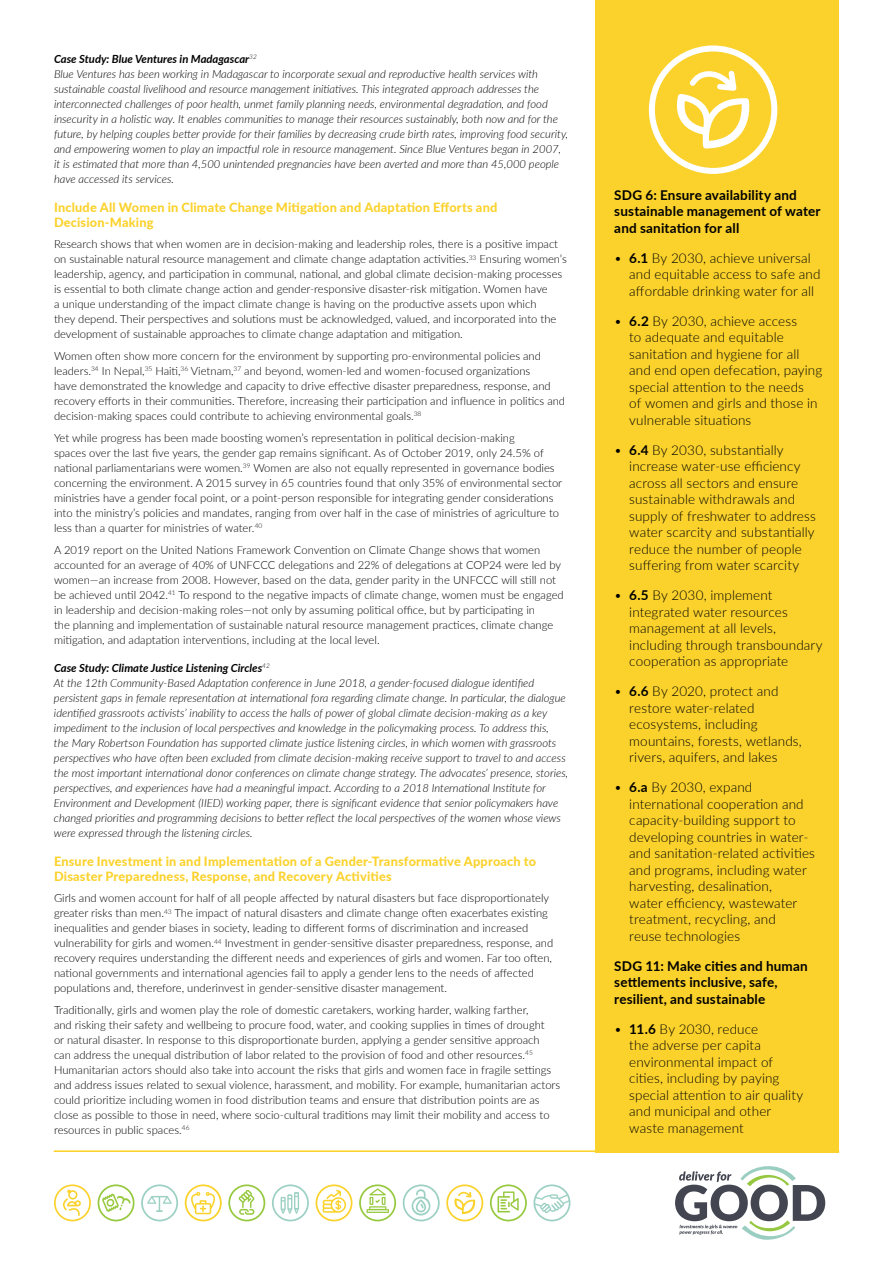
<style>
.page{position:relative;width:893px;height:1263px;background:#fff}
.page>*{position:absolute;margin:0;border:0;box-sizing:border-box;transform-origin:0 0}
.t1{font:300 13.5px/16.5px "Lato";letter-spacing:.01em;color:#000}
.t2{font:700 13.5px/16.5px "Lato";letter-spacing:.01em;color:#000}
.t3{font:800 12.75px/15px "Lato";letter-spacing:.015em;color:#fbd22c}
.t4{font:300 11.25px/15px "Lato";color:#000}
.t5{font:italic 300 11.25px/15px "Lato";color:#000}
.s1{font-weight:700}
</style>
<div class="page">
<hr style="left:54px;top:1150px;width:785px;height:2px;background:#fbd22c">
<div style="left:595px;top:0;width:244px;height:1152px;background:#fbd22c"></div>
<svg style="left:141px;top:1184px;width:37px;height:37px"></svg>
<svg style="left:98px;top:1184px;width:37px;height:37px"></svg>
<svg style="left:228px;top:1184px;width:37px;height:37px"></svg>
<svg style="left:359px;top:1184px;width:37px;height:37px"></svg>
<svg style="left:54px;top:1184px;width:37px;height:37px"></svg>
<svg style="left:490px;top:1184px;width:37px;height:37px"></svg>
<svg style="left:533px;top:1184px;width:37px;height:37px"></svg>
<svg style="left:272px;top:1184px;width:37px;height:37px"></svg>
<svg style="left:403px;top:1184px;width:37px;height:37px"></svg>
<svg style="left:446px;top:1184px;width:37px;height:37px"></svg>
<svg style="left:185px;top:1184px;width:37px;height:37px"></svg>
<svg style="left:316px;top:1184px;width:36px;height:37px"></svg>
<svg style="left:675px;top:1166px;width:150px;height:74px"></svg>
<svg style="left:649px;top:45px;width:128px;height:129px"></svg>
<p class="t5" style="left:54px;top:51px;width:516px"><span class="s1">Case Study: Blue Ventures in Madagascar</span><sup>32<br></sup>Blue Ventures has been working in Madagascar to incorporate sexual and reproductive health services with sustainable coastal livelihood and resource management initiatives. This integrated approach addresses the interconnected challenges of poor health, unmet family planning needs, environmental degradation, and food insecurity in a holistic way. It enables communities to manage their resources sustainably, both now and for the future, by helping couples better provide for their families by decreasing crude birth rates, improving food security, and empowering women to play an impactful role in resource management. Since Blue Ventures began in 2007, it is estimated that more than 4,500 unintended pregnancies have been averted and more than 45,000 people have accessed its services.</p>
<p class="t3" style="left:54px;top:199px;width:445px">Include All Women in Climate Change Mitigation and Adaptation Efforts and<br>Decision-Making</p>
<p class="t4" style="left:54px;top:236px;width:514px">Research shows that when women are in decision-making and leadership roles, there is a positive impact on sustainable natural resource management and climate change adaptation activities.<sup>33</sup> Ensuring women’s leadership, agency, and participation in communal, national, and global climate decision-making processes is essential to both climate change action and gender-responsive disaster-risk mitigation. Women have<br>a unique understanding of the impact climate change is having on the productive assets upon which<br>they depend. Their perspectives and solutions must be acknowledged, valued, and incorporated into the development of sustainable approaches to climate change adaptation and mitigation.</p>
<p class="t4" style="left:54px;top:348px;width:513px">Women often show more concern for the environment by supporting pro-environmental policies and leaders.<sup>34</sup> In Nepal,<sup>35</sup> Haiti,<sup>36</sup> Vietnam,<sup>37</sup> and beyond, women-led and women-focused organizations<br>have demonstrated the knowledge and capacity to drive effective disaster preparedness, response, and recovery efforts in their communities. Therefore, increasing their participation and influence in politics and decision-making spaces could contribute to achieving environmental goals.<sup>38</sup></p>
<p class="t4" style="left:54px;top:430px;width:510px">Yet while progress has been made boosting women’s representation in political decision-making<br>spaces over the last five years, the gender gap remains significant. As of October 2019, only 24.5% of national parliamentarians were women.<sup>39</sup> Women are also not equally represented in governance bodies concerning the environment. A 2015 survey in 65 countries found that only 35% of environmental sector ministries have a gender focal point, or a point-person responsible for integrating gender considerations into the ministry’s policies and mandates, ranging from over half in the case of ministries of agriculture to less than a quarter for ministries of water.<sup>40</sup></p>
<p class="t4" style="left:54px;top:542px;width:511px">A 2019 report on the United Nations Framework Convention on Climate Change shows that women accounted for an average of 40% of UNFCCC delegations and 22% of delegations at COP24 were led by women—an increase from 2008. However, based on the data, gender parity in the UNFCCC will still not be achieved until 2042.<sup>41</sup> To respond to the negative impacts of climate change, women must be engaged in leadership and decision-making roles—not only by assuming political office, but by participating in<br>the planning and implementation of sustainable natural resource management practices, climate change mitigation, and adaptation interventions, including at the local level.</p>
<p class="t5" style="left:54px;top:660px;width:516px"><span class="s1">Case Study: Climate Justice Listening Circles</span><sup>42<br></sup>At the 12th Community-Based Adaptation conference in June 2018, a gender-focused dialogue identified persistent gaps in female representation at international fora regarding climate change. In particular, the dialogue identified grassroots activists’ inability to access the halls of power of global climate decision-making as a key impediment to the inclusion of local perspectives and knowledge in the policymaking process. To address this,<br>the Mary Robertson Foundation has supported climate justice listening circles, in which women with grassroots perspectives who have often been excluded from climate decision-making receive support to travel to and access the most important international donor conferences on climate change strategy. The advocates’ presence, stories, perspectives, and experiences have had a meaningful impact. According to a 2018 International Institute for Environment and Development (IIED) working paper, there is significant evidence that senior policymakers have changed priorities and programming decisions to better reflect the local perspectives of the women whose views were expressed through the listening circles.</p>
<p class="t3" style="left:54px;top:853px;width:483px">Ensure Investment in and Implementation of a Gender-Transformative Approach to<br>Disaster Preparedness, Response, and Recovery Activities</p>
<p class="t4" style="left:54px;top:890px;width:501px">Girls and women account for half of all people affected by natural disasters but face disproportionately greater risks than men.<sup>43</sup> The impact of natural disasters and climate change often exacerbates existing inequalities and gender biases in society, leading to different forms of discrimination and increased vulnerability for girls and women.<sup>44</sup> Investment in gender-sensitive disaster preparedness, response, and recovery requires understanding the different needs and experiences of girls and women. Far too often, national governments and international agencies fail to apply a gender lens to the needs of affected populations and, therefore, underinvest in gender-sensitive disaster management.</p>
<p class="t4" style="left:54px;top:1002px;width:508px">Traditionally, girls and women play the role of domestic caretakers, working harder, walking farther,<br>and risking their safety and wellbeing to procure food, water, and cooking supplies in times of drought<br>or natural disaster. In response to this disproportionate burden, applying a gender sensitive approach<br>can address the unequal distribution of labor related to the provision of food and other resources.<sup>45<br></sup>Humanitarian actors should also take into account the risks that girls and women face in fragile settings and address issues related to sexual violence, harassment, and mobility. For example, humanitarian actors could prioritize including women in food distribution teams and ensure that distribution points are as close as possible to those in need, where socio-cultural traditions may limit their mobility and access to resources in public spaces.<sup>46</sup></p>
<p class="t2" style="left:614px;top:186px;width:208px">SDG 6: Ensure availability and sustainable management of water and sanitation for all</p>
<p class="t1" style="left:629px;top:249px;width:193px;text-indent:-15px">• <span class="s1">6.1</span> By 2030, achieve universal and equitable access to safe and affordable drinking water for all</p>
<p class="t1" style="left:629px;top:312px;width:194px;text-indent:-15px">• <span class="s1">6.2</span> By 2030, achieve access<br>to adequate and equitable sanitation and hygiene for all and end open defecation, paying special attention to the needs<br>of women and girls and those in vulnerable situations</p>
<p class="t1" style="left:629px;top:441px;width:188px;text-indent:-15px">• <span class="s1">6.4</span> By 2030, substantially increase water-use efficiency across all sectors and ensure sustainable withdrawals and supply of freshwater to address water scarcity and substantially reduce the number of people suffering from water scarcity</p>
<p class="t1" style="left:629px;top:587px;width:195px;text-indent:-15px">• <span class="s1">6.5</span> By 2030, implement integrated water resources management at all levels, including through transboundary cooperation as appropriate</p>
<p class="t1" style="left:629px;top:683px;width:174px;text-indent:-15px">• <span class="s1">6.6</span> By 2020, protect and restore water-related ecosystems, including mountains, forests, wetlands, rivers, aquifers, and lakes</p>
<p class="t1" style="left:629px;top:779px;width:187px;text-indent:-15px">• <span class="s1">6.a</span> By 2030, expand international cooperation and capacity-building support to developing countries in water&shy;and sanitation-related activities and programs, including water harvesting, desalination,<br>water efficiency, wastewater treatment, recycling, and<br>reuse technologies</p>
<p class="t2" style="left:614px;top:957px;width:195px">SDG 11: Make cities and human settlements inclusive, safe, resilient, and sustainable</p>
<p class="t1" style="left:629px;top:1020px;width:176px;text-indent:-15px">• <span class="s1">11.6</span> By 2030, reduce<br>the adverse per capita environmental impact of cities, including by paying special attention to air quality and municipal and other waste management</p>
</div>
